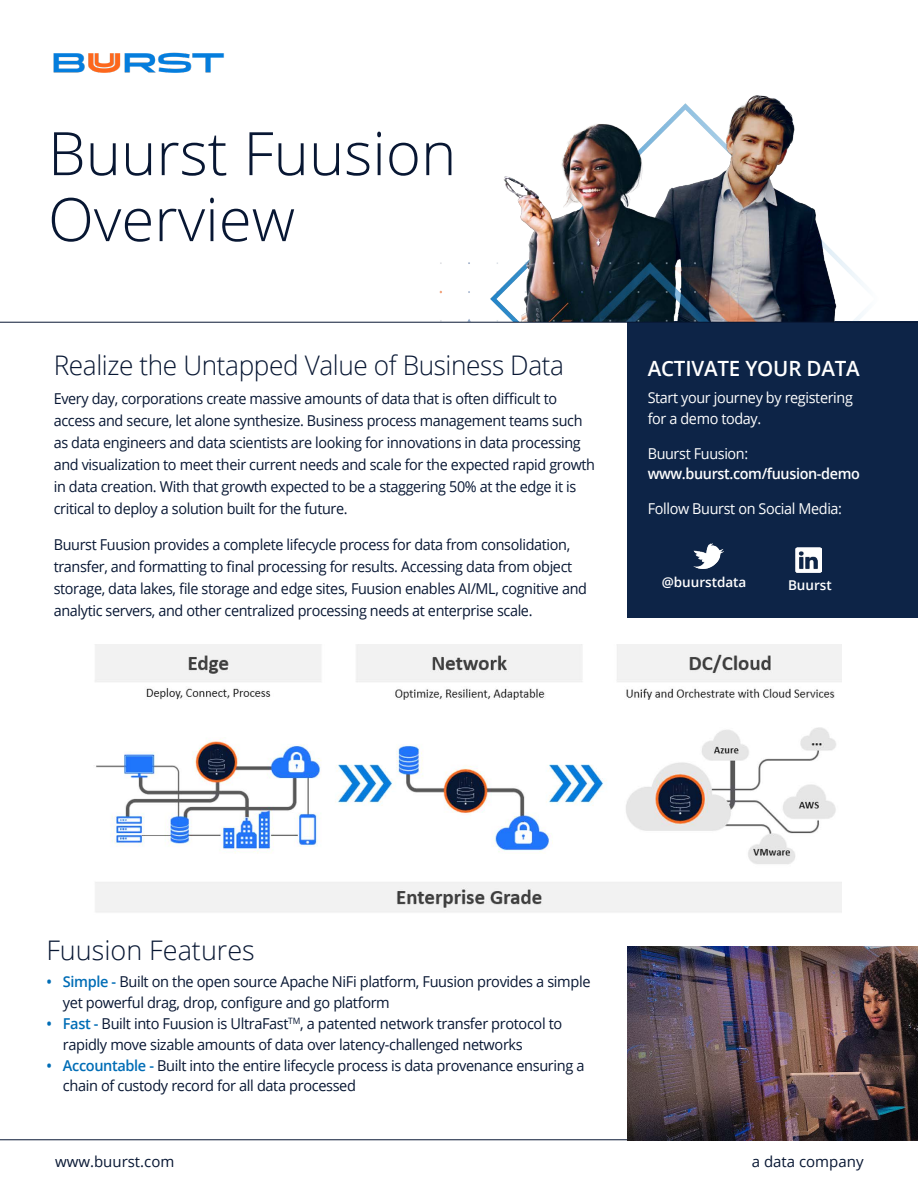
<style>
.page{position:relative;width:918px;height:1188px;background:#fff}
.page>*{position:absolute;margin:0;border:0;box-sizing:border-box;transform-origin:0 0}
.t1{font:300 60px/66px "Open Sans";color:#081733}
.t2{font:300 27px "Open Sans";letter-spacing:-.015em;color:#081733}
.t3{font:600 21px "Open Sans";letter-spacing:-.01em;color:#fff}
.t4{font:15px/22px "Open Sans";letter-spacing:-.025em;color:#081733;scale:.96 1}
.t5{font:15px/20.9px "Open Sans";letter-spacing:-.025em;color:#081733}
.t6{font:15px/20.9px "Open Sans";letter-spacing:-.025em;color:#fff;scale:.96 1}
.t7{font:600 15px "Open Sans";letter-spacing:-.025em;color:#fff;scale:.96 1}
.t8{font:15px "Open Sans";color:#081733}
.t9{font:600 13.5px "Open Sans";color:#fff}
.s1{font-weight:600;color:#006db6}
</style>
<div class="page">
<hr style="left:0;top:1139px;width:918px;height:1px;background:#081733">
<div style="left:627px;top:322px;width:291px;height:296px;background:#0d2447"></div>
<img style="left:432px;top:95px;width:459px;height:227px">
<hr style="left:0;top:322px;width:918px;height:1px;background:#081733">
<img style="left:627px;top:946px;width:291px;height:194px">
<img style="left:95px;top:645px;width:746px;height:267px">
<img style="left:693px;top:544px;width:30px;height:25px">
<img style="left:796px;top:547px;width:25px;height:26px">
<img style="left:53px;top:52px;width:171px;height:21px">
<h1 class="t1" style="left:48px;top:119px;width:410px">Buurst Fuusion<br>Overview</h1>
<h2 class="t2" style="left:54px;top:347px;width:512px">Realize the Untapped Value of Business Data</h2>
<p class="t4" style="left:54px;top:387px;width:565px">Every day, corporations create massive amounts of data that is often difficult to access and secure, let alone synthesize. Business process management teams such as data engineers and data scientists are looking for innovations in data processing and visualization to meet their current needs and scale for the expected rapid growth in data creation. With that growth expected to be a staggering 50% at the edge it is critical to deploy a solution built for the future.</p>
<p class="t4" style="left:54px;top:533px;width:557px">Buurst Fuusion provides a complete lifecycle process for data from consolidation, transfer, and formatting to final processing for results. Accessing data from object storage, data lakes, file storage and edge sites, Fuusion enables AI/ML, cognitive and analytic servers, and other centralized processing needs at enterprise scale.</p>
<h3 class="t3" style="left:648px;top:354px;width:214px">ACTIVATE YOUR DATA</h3>
<p class="t6" style="left:648px;top:387px;width:215px">Start your journey by registering for a demo today.</p>
<p class="t6" style="left:648px;top:442px;width:106px">Buurst Fuusion:</p>
<p class="t7" style="left:648px;top:464px;width:223px">www.buurst.com/fuusion-demo</p>
<p class="t6" style="left:648px;top:497px;width:204px">Follow Buurst on Social Media:</p>
<p class="t9" style="left:662px;top:573px;width:86px">@buurstdata</p>
<p class="t9" style="left:788px;top:575px;width:45px">Buurst</p>
<h2 class="t2" style="left:46px;top:931px;width:210px">Fuusion Features</h2>
<p class="t5" style="left:63px;top:971px;width:529px;text-indent:-16px"><span class="s1">• Simple -</span> Built on the open source Apache NiFi platform, Fuusion provides a simple yet powerful drag, drop, configure and go platform</p>
<p class="t5" style="left:63px;top:1013px;width:501px;text-indent:-16px"><span class="s1">• Fast -</span> Built into Fuusion is UltraFast<sup>TM</sup>, a patented network transfer protocol to rapidly move sizable amounts of data over latency-challenged networks</p>
<p class="t5" style="left:63px;top:1054px;width:523px;text-indent:-16px"><span class="s1">• Accountable -</span> Built into the entire lifecycle process is data provenance ensuring a chain of custody record for all data processed</p>
<p class="t8" style="left:55px;top:1151px;width:121px">www.buurst.com</p>
<p class="t8" style="left:752px;top:1151px;width:113px">a data company</p>
</div>
